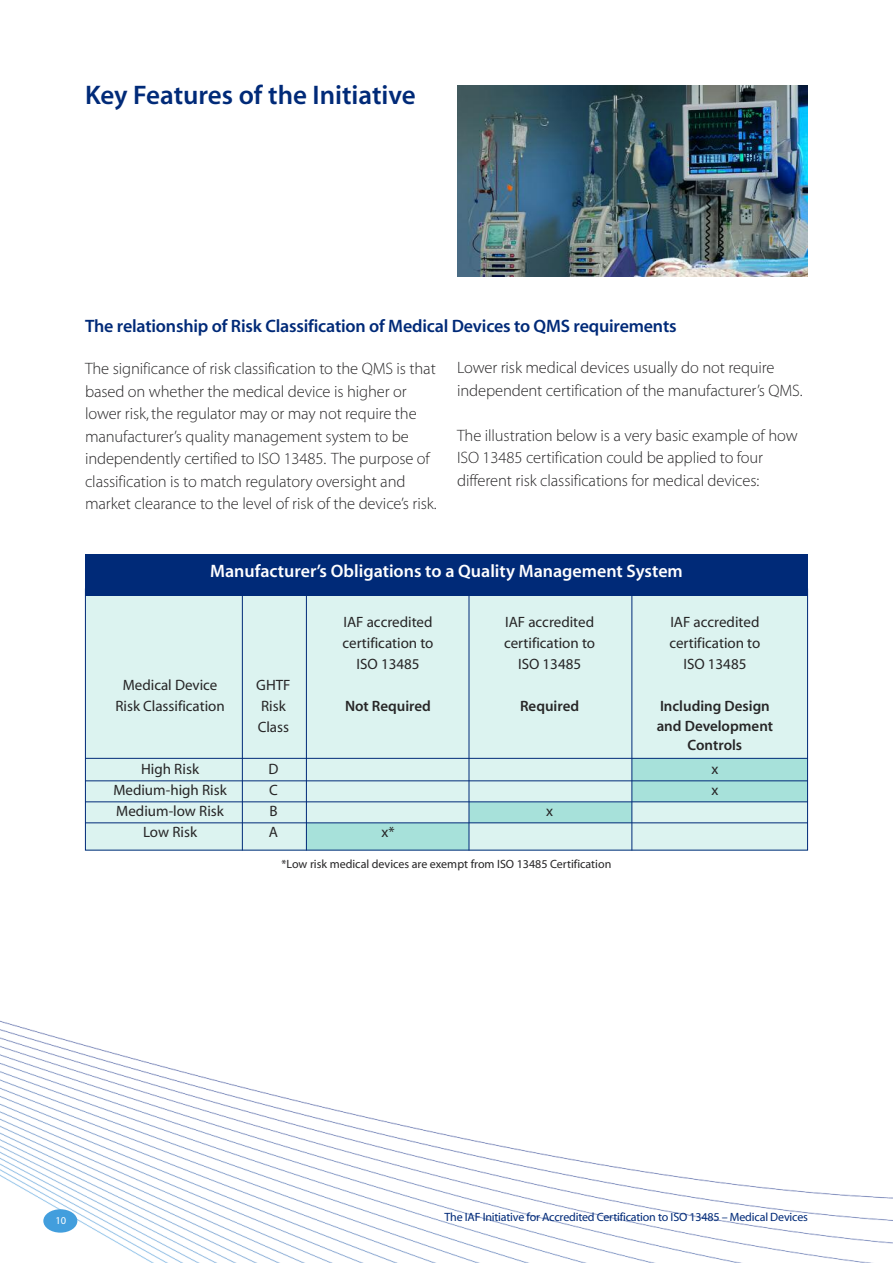
<style>
.page{position:relative;width:893px;height:1263px;background:#fff}
.page>*{position:absolute;margin:0;border:0;box-sizing:border-box;transform-origin:0 0}
.t1{font:27px "Myriad MM 565 wt 600 wd";color:#002a78}
.t2{font:18px "Myriad MM 565 wt 600 wd";letter-spacing:-.01em;color:#002a78}
.t3{font:18px "Myriad MM 565 wt 600 wd";color:#fff}
.t4{font:16.5px/22.5px "Myriad MM 215 wt 600 wd";letter-spacing:-.005em;color:#272627}
.t5{font:15px/21px "Myriad MM 412 wt 601 wd";color:#272627;text-align:center}
.t6{font:15px/19.5px "Myriad MM 565 wt 600 wd";color:#272627;text-align:center}
.t7{font:12px "Myriad MM 412 wt 601 wd";letter-spacing:-.015em;color:#002a78}
.t8{font:12px "Myriad MM 412 wt 601 wd";color:#272627}
.t9{font:10.5px "Myriad MM 412 wt 601 wd";color:#fff}
</style>
<div class="page">
<img style="left:0;top:276px;width:893px;height:987px">
<div style="left:85px;top:589px;width:723px;height:261px;background:#dcf3f0"></div>
<div style="left:85px;top:554px;width:723px;height:41px;background:#002a78"></div>
<div style="left:43px;top:1209px;width:34px;height:23px;background:#429edd;border-radius:50%"></div>
<div style="left:306px;top:823px;width:162px;height:26px;background:#a7e1da"></div>
<div style="left:470px;top:802px;width:162px;height:21px;background:#a7e1da"></div>
<div style="left:632px;top:781px;width:176px;height:21px;background:#a7e1da"></div>
<div style="left:632px;top:758px;width:176px;height:23px;background:#a7e1da"></div>
<div style="left:85px;top:589px;width:723px;height:261px;border:1px solid #002a78"></div>
<hr style="left:242px;top:595px;width:1px;height:255px;background:#002a78">
<hr style="left:306px;top:595px;width:1px;height:255px;background:#002a78">
<hr style="left:469px;top:595px;width:1px;height:255px;background:#002a78">
<hr style="left:631px;top:595px;width:1px;height:255px;background:#002a78">
<hr style="left:85px;top:758px;width:723px;height:1px;background:#002a78">
<hr style="left:85px;top:780px;width:723px;height:1px;background:#002a78">
<hr style="left:85px;top:801px;width:723px;height:1px;background:#002a78">
<hr style="left:85px;top:822px;width:723px;height:1px;background:#002a78">
<img style="left:457px;top:85px;width:351px;height:191px">
<h1 class="t1" style="left:85px;top:85px;width:332px">Key Features of the Initiative</h1>
<p class="t2" style="left:85px;top:319px;width:593px">The relationship of Risk Classification of Medical Devices to QMS requirements</p>
<p class="t4" style="left:85px;top:359px;width:353px">The significance of risk classification to the QMS is that based on whether the medical device is higher or lower risk,the regulator may or may not require the manufacturer’s quality management system to be independently certified to ISO 13485. The purpose of classification is to match regulatory oversight and market clearance to the level of risk of the device’s risk.</p>
<p class="t4" style="left:457px;top:358px;width:347px">Lower risk medical devices usually do not require independent certification of the manufacturer’s QMS.</p>
<p class="t4" style="left:457px;top:425px;width:342px">The illustration below is a very basic example of how<br>ISO 13485 certification could be applied to four different risk classifications for medical devices:</p>
<p class="t3" style="left:210px;top:564px;width:474px">Manufacturer’s Obligations to a Quality Management System</p>
<p class="t5" style="left:115px;top:676px;width:111px">Medical Device<br>Risk Classification</p>
<p class="t5" style="left:113px;top:760px;width:115px">High Risk<br>Medium-high Risk<br>Medium-low Risk<br>Low Risk</p>
<p class="t5" style="left:256px;top:676px;width:36px;text-align:left">GHTF<br>Risk<br>Class</p>
<p class="t5" style="left:268px;top:760px;width:12px;text-align:justify">D C B A</p>
<p class="t5" style="left:342px;top:613px;width:93px">IAF accredited certification to<br>ISO 13485</p>
<p class="t6" style="left:345px;top:698px;width:88px">Not Required</p>
<p class="t5" style="left:381px;top:823px;width:15px">x*</p>
<p class="t5" style="left:504px;top:613px;width:93px">IAF accredited certification to<br>ISO 13485</p>
<p class="t6" style="left:520px;top:698px;width:61px">Required</p>
<p class="t5" style="left:546px;top:802px;width:8px">x</p>
<p class="t8" style="left:282px;top:859px;width:331px">*Low risk medical devices are exempt from ISO 13485 Certification</p>
<p class="t5" style="left:669px;top:613px;width:93px">IAF accredited certification to<br>ISO 13485</p>
<p class="t6" style="left:657px;top:698px;width:118px">Including Design and Development<br>Controls</p>
<p class="t5" style="left:711px;top:760px;width:8px;text-align:left">x x</p>
<p class="t9" style="left:55px;top:1216px;width:12px">10</p>
<p class="t7" style="left:444px;top:1213px;width:365px">The IAF Initiative for Accredited Certification to ISO 13485 – Medical Devices</p>
</div>
